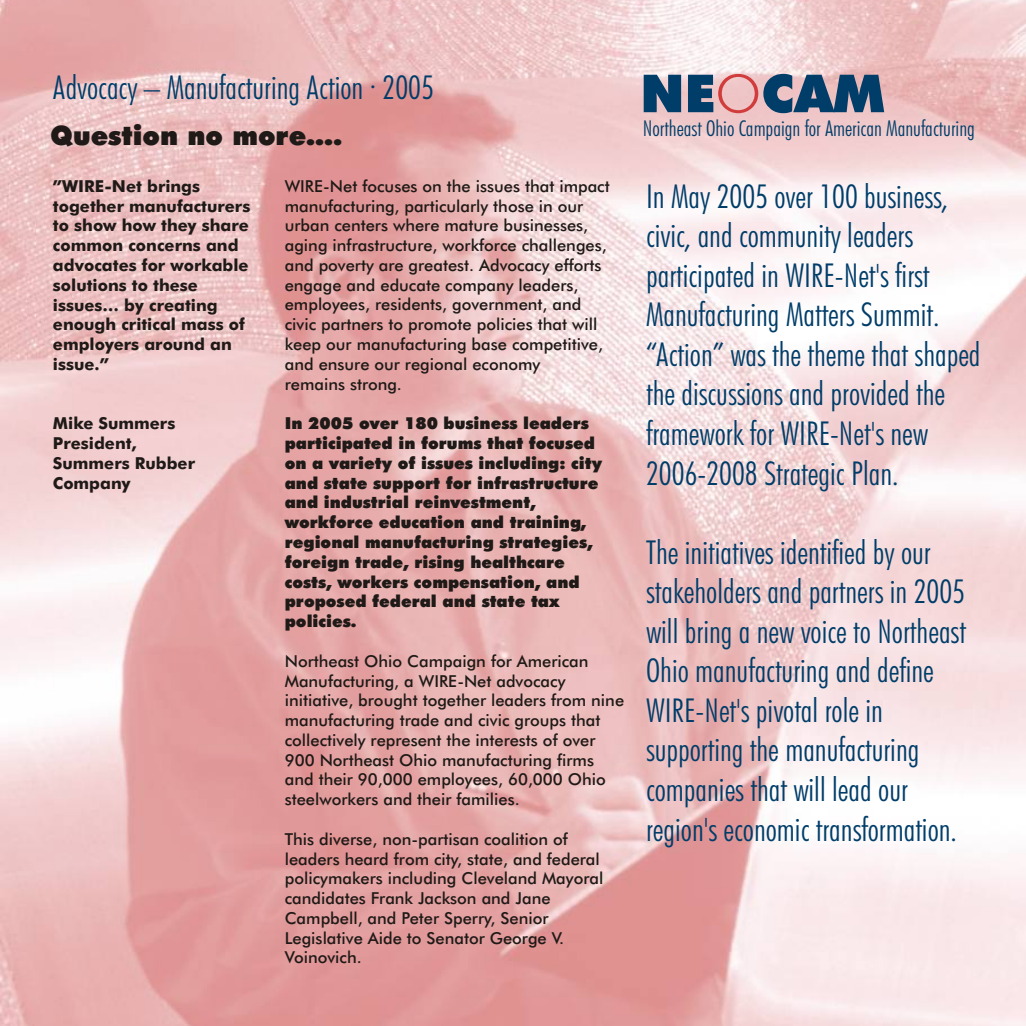
<style>
.page{position:relative;width:1026px;height:1026px;background:#fff}
.page>*{position:absolute;margin:0;border:0;box-sizing:border-box;transform-origin:0 0}
.t1{font:900 52.5px "Futura BT";color:#003d69}
.t2{font:300 condensed 33px/39.6px "Futura BT";color:#003d69}
.t3{font:900 27px "Futura BT";color:#1f1a17}
.t4{font:300 condensed 21.9px "Futura BT";color:#003d69}
.t5{font:500 16.5px/19.8px "Futura BT";color:#1f1a17}
.t6{font:900 16.5px/19.8px "Futura BT";color:#1f1a17}
.t7{font:500 16.5px/19.8px "Futura BT";color:#1f1a17}
.s1{font-weight:300;color:#d13d3d}
</style>
<div class="page">
<img style="left:0;top:0;width:1026px;height:1026px">
<h2 class="t2" style="left:53px;top:71px;width:382px">Advocacy – Manufacturing Action 2005</h2>
<h2 class="t2" style="left:370px;top:60px;width:8px">.</h2>
<h3 class="t3" style="left:50px;top:124px;width:294px">Question no more….</h3>
<p class="t7" style="left:53px;top:178px;width:199px">”WIRE-Net brings together manufacturers to show how they share common concerns and advocates for workable solutions to these issues… by creating enough critical mass of employers around an issue.”</p>
<p class="t7" style="left:53px;top:415px;width:144px">Mike Summers<br>President,<br>Summers Rubber<br>Company</p>
<p class="t5" style="left:285px;top:178px;width:327px">WIRE-Net focuses on the issues that impact manufacturing, particularly those in our urban centers where mature businesses, aging infrastructure, workforce challenges, and poverty are greatest. Advocacy efforts engage and educate company leaders, employees, residents, government, and civic partners to promote policies that will keep our manufacturing base competitive, and ensure our regional economy<br>remains strong.</p>
<p class="t6" style="left:285px;top:415px;width:319px">In 2005 over 180 business leaders participated in forums that focused on a variety of issues including: city and state support for infrastructure and industrial reinvestment, workforce education and training, regional manufacturing strategies, foreign trade, rising healthcare costs, workers compensation, and proposed federal and state tax policies.</p>
<p class="t5" style="left:285px;top:653px;width:341px">Northeast Ohio Campaign for American Manufacturing, a WIRE-Net advocacy initiative, brought together leaders from nine manufacturing trade and civic groups that collectively represent the interests of over 900 Northeast Ohio manufacturing firms and their 90,000 employees, 60,000 Ohio steelworkers and their families.</p>
<p class="t5" style="left:285px;top:831px;width:320px">This diverse, non-partisan coalition of leaders heard from city, state, and federal policymakers including Cleveland Mayoral candidates Frank Jackson and Jane Campbell, and Peter Sperry, Senior Legislative Aide to Senator George V.<br>Voinovich.</p>
<h1 class="t1" style="left:640px;top:72px;width:246px">NE<span class="s1">O</span>CAM</h1>
<h3 class="t4" style="left:643px;top:119px;width:334px">Northeast Ohio Campaign for American Manufacturing</h3>
<p class="t2" style="left:646px;top:179px;width:336px">In May 2005 over 100 business, civic, and community leaders participated in WIRE-Net's first<br>Manufacturing Matters Summit. “Action” was the theme that shaped the discussions and provided the framework for WIRE-Net's new<br>2006-2008 Strategic Plan.</p>
<p class="t2" style="left:646px;top:535px;width:321px">The initiatives identified by our stakeholders and partners in 2005 will bring a new voice to Northeast<br>Ohio manufacturing and define<br>WIRE-Net's pivotal role in supporting the manufacturing companies that will lead our region's economic transformation.</p>
</div>
